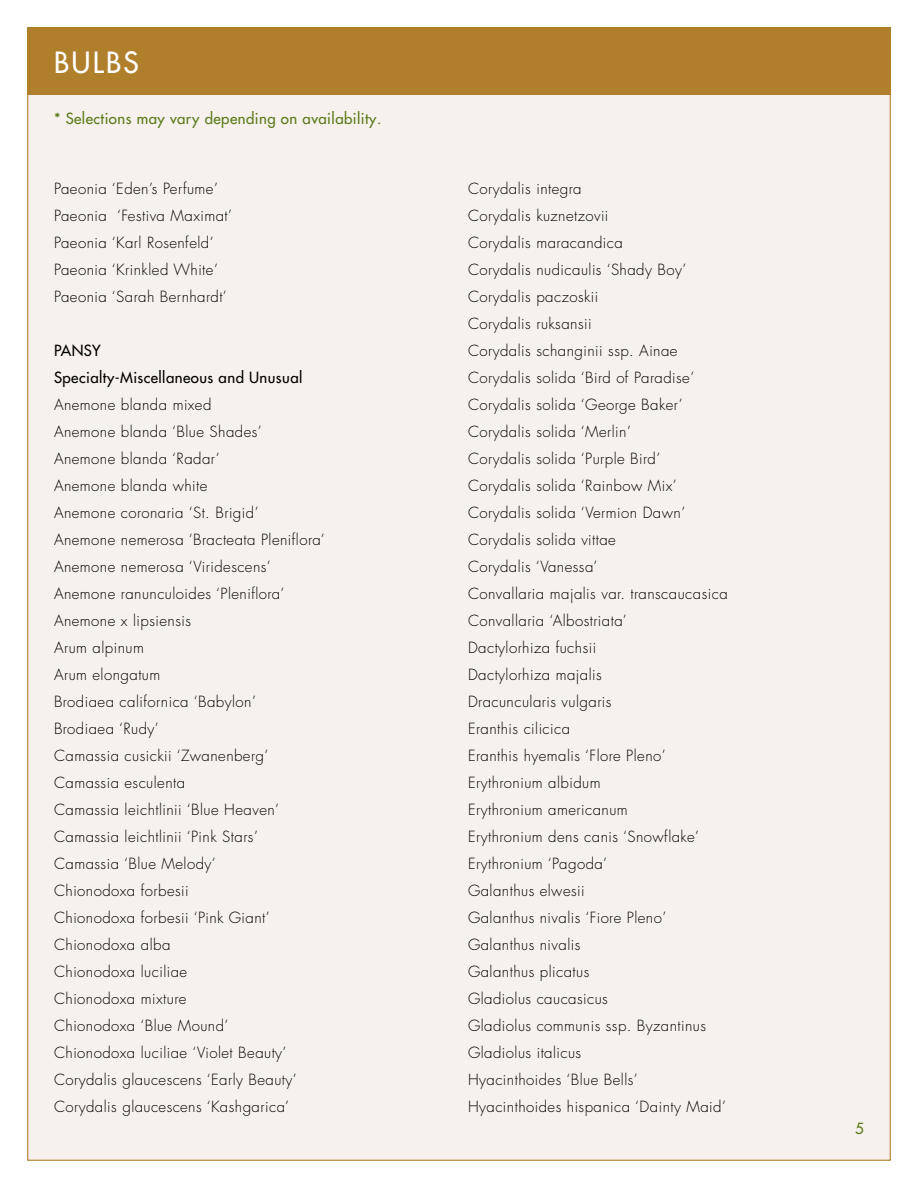
<style>
.page{position:relative;width:918px;height:1188px;background:#fff}
.page>*{position:absolute;margin:0;border:0;box-sizing:border-box;transform-origin:0 0}
.t1{font:500 28.5px "Futura LT Pro";letter-spacing:.08em;color:#fff}
.t2{font:300 15px/27px "Futura LT Pro";letter-spacing:.03em;color:#000}
.t3{font:500 15px "Futura LT Pro";letter-spacing:.03em;color:#5c7a1c}
.t4{font:500 15px/27px "Futura LT Pro";letter-spacing:.03em;color:#000}
</style>
<div class="page">
<div style="left:27px;top:27px;width:864px;height:1134px;background:#f6f1ec;border:1px solid #b07f2c"></div>
<div style="left:27px;top:27px;width:864px;height:67px;background:#b07f2c"></div>
<h1 class="t1" style="left:54px;top:41px;width:86px">BULBS</h1>
<p class="t3" style="left:54px;top:108px;width:329px">* Selections may vary depending on availability.</p>
<p class="t2" style="left:54px;top:175px;width:180px">Paeonia ‘Eden’s Perfume’<br>Paeonia ‘Festiva Maximat’<br>Paeonia ‘Karl Rosenfeld’<br>Paeonia ‘Krinkled White’<br>Paeonia ‘Sarah Bernhardt’</p>
<p class="t4" style="left:54px;top:336px;width:250px">PANSY<br>Specialty-Miscellaneous and Unusual</p>
<p class="t2" style="left:54px;top:391px;width:272px">Anemone blanda mixed<br>Anemone blanda ‘Blue Shades’<br>Anemone blanda ‘Radar’<br>Anemone blanda white<br>Anemone coronaria ‘St. Brigid’<br>Anemone nemerosa ‘Bracteata Pleniflora’<br>Anemone nemerosa ‘Viridescens’<br>Anemone ranunculoides ‘Pleniflora’<br>Anemone x lipsiensis<br>Arum alpinum<br>Arum elongatum<br>Brodiaea californica ‘Babylon’<br>Brodiaea ‘Rudy’<br>Camassia cusickii ‘Zwanenberg’<br>Camassia esculenta<br>Camassia leichtlinii ‘Blue Heaven’<br>Camassia leichtlinii ‘Pink Stars’<br>Camassia ‘Blue Melody’<br>Chionodoxa forbesii<br>Chionodoxa forbesii ‘Pink Giant’<br>Chionodoxa alba<br>Chionodoxa luciliae<br>Chionodoxa mixture<br>Chionodoxa ‘Blue Mound’<br>Chionodoxa luciliae ‘Violet Beauty’<br>Corydalis glaucescens ‘Early Beauty’<br>Corydalis glaucescens ‘Kashgarica’</p>
<p class="t2" style="left:468px;top:175px;width:261px">Corydalis integra<br>Corydalis kuznetzovii<br>Corydalis maracandica<br>Corydalis nudicaulis ‘Shady Boy’<br>Corydalis paczoskii<br>Corydalis ruksansii<br>Corydalis schanginii ssp. Ainae<br>Corydalis solida ‘Bird of Paradise’<br>Corydalis solida ‘George Baker’<br>Corydalis solida ‘Merlin’<br>Corydalis solida ‘Purple Bird’<br>Corydalis solida ‘Rainbow Mix’<br>Corydalis solida ‘Vermion Dawn’<br>Corydalis solida vittae<br>Corydalis ‘Vanessa’<br>Convallaria majalis var. transcaucasica<br>Convallaria ‘Albostriata’<br>Dactylorhiza fuchsii<br>Dactylorhiza majalis<br>Dracuncularis vulgaris<br>Eranthis cilicica<br>Eranthis hyemalis ‘Flore Pleno’<br>Erythronium albidum<br>Erythronium americanum<br>Erythronium dens canis ‘Snowflake’<br>Erythronium ‘Pagoda’<br>Galanthus elwesii<br>Galanthus nivalis ‘Fiore Pleno’<br>Galanthus nivalis<br>Galanthus plicatus<br>Gladiolus caucasicus<br>Gladiolus communis ssp. Byzantinus<br>Gladiolus italicus<br>Hyacinthoides ‘Blue Bells’<br>Hyacinthoides hispanica ‘Dainty Maid’</p>
<p class="t3" style="left:855px;top:1118px;width:10px">5</p>
</div>
